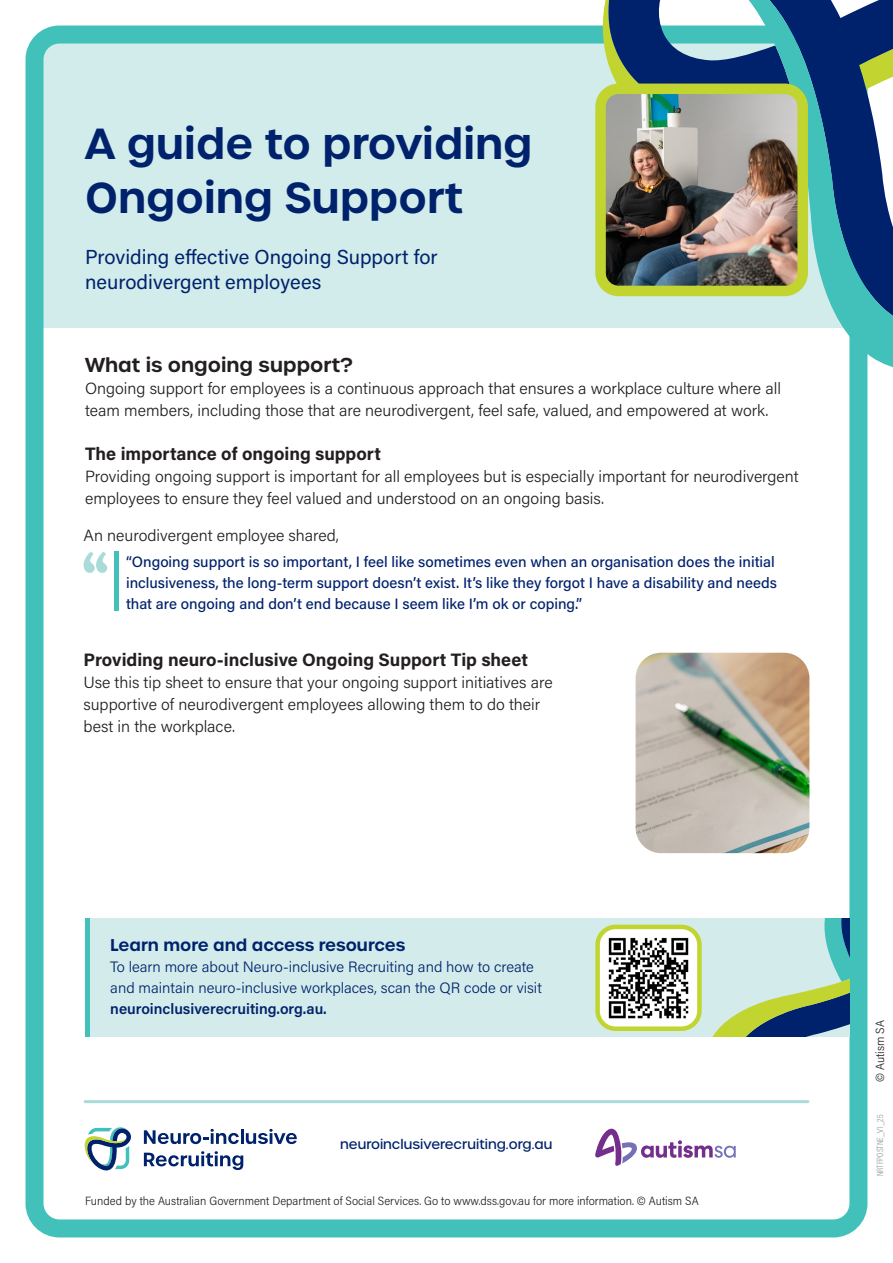
<style>
.page{position:relative;width:893px;height:1263px;background:#fff}
.page>*{position:absolute;margin:0;border:0;box-sizing:border-box;transform-origin:0 0}
.t1{font:600 42px "Urbane";color:#00226c}
.t2{font:20.25px/25.5px "Acumin Pro";color:#00226c}
.Paragraph_Style_1{font:600 19.5px "Urbane";color:#231f20}
.Paragraph_Style_1-2{font:700 18px "Acumin Pro";color:#231f20}
.Paragraph_Style_3{font:600 16.5px "Urbane";color:#00226c}
.Paragraph_Style_1-3{font:300 16.2px/21.9px "Acumin Pro";color:#231f20}
.Paragraph_Style_2{font:300 16.2px "Acumin Pro";color:#231f20}
.Paragraph_Style_2-2{font:500 15px/21px "Acumin Pro";color:#00226c}
.Paragraph_Style_3-2{font:300 15px/21px "Acumin Pro";color:#00226c}
.t3{font:500 13.35px "Urbane";color:#00226c}
.t4{font:300 12px "Acumin Pro Semi Cond";color:#231f20}
.t5{font:300 9px "Acumin Pro Cond";color:#939598}
.s1{font-weight:600}
</style>
<div class="page">
<div style="left:40px;top:40px;width:809px;height:287px;background:#d2eceb"></div>
<div style="left:114px;top:551px;width:5px;height:60px;background:#42c0ba"></div>
<svg style="left:84px;top:552px;width:23px;height:21px"></svg>
<div style="left:26px;top:26px;width:841px;height:1211px;border:18px solid #42c0ba;border-radius:25px"></div>
<svg style="left:595px;top:25px;width:7px;height:20px"></svg>
<svg style="left:602px;top:0;width:92px;height:328px"></svg>
<svg style="left:694px;top:0;width:199px;height:379px"></svg>
<img style="left:606px;top:95px;width:191px;height:190px">
<div style="left:595px;top:84px;width:213px;height:212px;border:10px solid #c1d42f;border-radius:18px"></div>
<div style="left:87px;top:919px;width:762px;height:118px;background:#d3eceb"></div>
<div style="left:85px;top:919px;width:5px;height:118px;background:#42c0ba"></div>
<div style="left:598px;top:927px;width:101px;height:102px;background:#fff;border-radius:18px"></div>
<div style="left:595px;top:925px;width:107px;height:106px;border:4px solid #c1d42f;border-radius:18px"></div>
<img style="left:604px;top:933px;width:89px;height:89px">
<svg style="left:712px;top:919px;width:137px;height:118px"></svg>
<svg style="left:84px;top:1127px;width:47px;height:43px"></svg>
<svg style="left:144px;top:1129px;width:95px;height:15px"></svg>
<hr style="left:241px;top:1130px;width:3px;height:14px;background:#00226c">
<svg style="left:246px;top:1129px;width:51px;height:15px"></svg>
<svg style="left:144px;top:1151px;width:99px;height:19px"></svg>
<hr style="left:85px;top:1100px;width:723px;height:3px;background:#a9dcd9">
<svg style="left:595px;top:1128px;width:141px;height:38px"></svg>
<img style="left:636px;top:653px;width:173px;height:200px">
<p class="t1" style="left:85px;top:116px;width:449px">A guide to providing</p>
<p class="t1" style="left:85px;top:170px;width:380px">Ongoing Support</p>
<p class="t2" style="left:85px;top:243px;width:354px">Providing effective Ongoing Support for neurodivergent employees</p>
<p class="Paragraph_Style_1" style="left:85px;top:352px;width:269px">What is ongoing support?</p>
<p class="Paragraph_Style_1-3" style="left:85px;top:377px;width:697px">Ongoing support for employees is a continuous approach that ensures a workplace culture where all team members, including those that are neurodivergent, feel safe, valued, and empowered at work.</p>
<p class="Paragraph_Style_1-2" style="left:85px;top:441px;width:297px">The importance of ongoing support</p>
<p class="Paragraph_Style_1-3" style="left:85px;top:465px;width:715px">Providing ongoing support is important for all employees but is especially important for neurodivergent employees to ensure they feel valued and understood on an ongoing basis.</p>
<p class="Paragraph_Style_2" style="left:84px;top:525px;width:257px">An neurodivergent employee shared,</p>
<p class="Paragraph_Style_2-2" style="left:126px;top:550px;width:652px">“Ongoing support is so important, I feel like sometimes even when an organisation does the initial inclusiveness, the long-term support doesn’t exist. It’s like they forgot I have a disability and needs that are ongoing and don’t end because I seem like I’m ok or coping.”</p>
<p class="Paragraph_Style_1-2" style="left:84px;top:647px;width:446px">Providing neuro-inclusive Ongoing Support Tip sheet</p>
<p class="Paragraph_Style_1-3" style="left:84px;top:671px;width:471px">Use this tip sheet to ensure that your ongoing support initiatives are supportive of neurodivergent employees allowing them to do their best in the workplace.</p>
<p class="Paragraph_Style_3" style="left:110px;top:934px;width:297px">Learn more and access resources</p>
<p class="Paragraph_Style_3-2" style="left:110px;top:955px;width:433px">To learn more about Neuro-inclusive Recruiting and how to create and maintain neuro-inclusive workplaces, scan the QR code or visit <span class="s1">neuroinclusiverecruiting.org.au.</span></p>
<p class="t3" style="left:340px;top:1135px;width:214px">neuroinclusiverecruiting.org.au</p>
<p class="t4" style="left:85px;top:1192px;width:615px">Funded by the Australian Government Department of Social Services. Go to www.dss.gov.au for more information. © Autism SA</p>
<p class="t4" style="left:872px;top:1082px;width:63px;rotate:-90deg">© Autism SA</p>
<p class="t5" style="left:874px;top:1176px;width:63px;rotate:-90deg">NRTFPOSTNE_V1_25</p>
</div>
